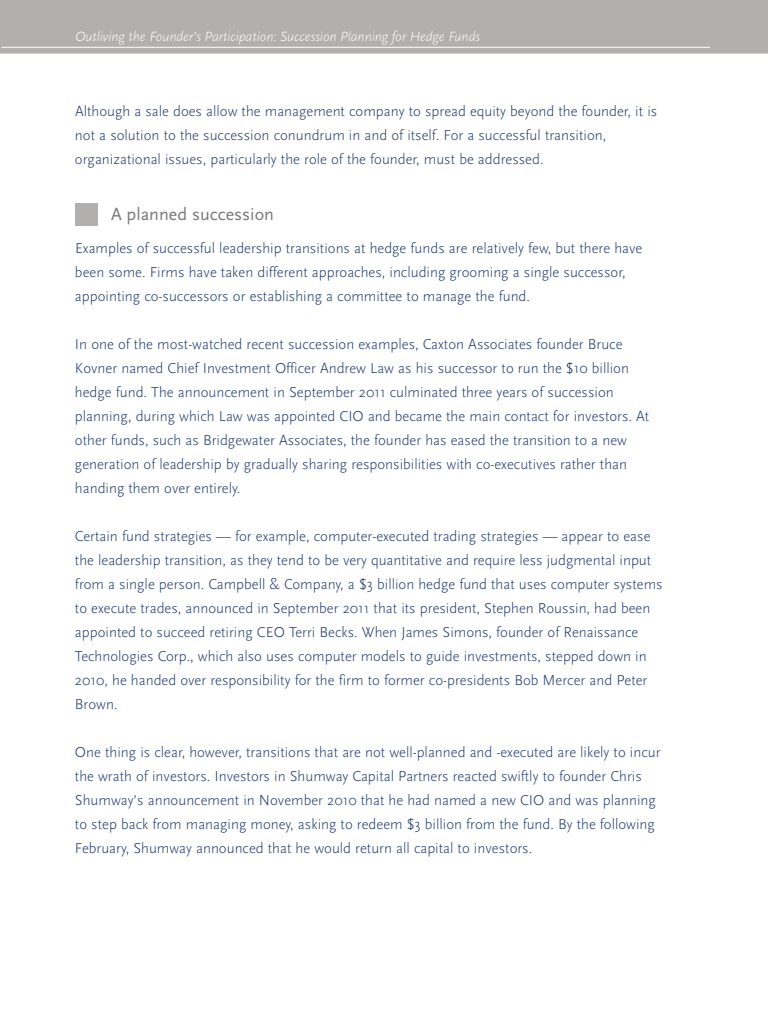
<style>
.page{position:relative;width:768px;height:1024px;background:#fff}
.page>*{position:absolute;margin:0;border:0;box-sizing:border-box;transform-origin:0 0}
.t1{font:18px "Scala Sans";color:#787979}
.t2{font:300 15px/24px "Scala Sans";color:#1b3463}
.t3{font:italic 300 14px "Scala Sans";letter-spacing:-.01em;color:#fff}
</style>
<div class="page">
<div style="left:0;top:0;width:768px;height:54px;background:#b2b0af"></div>
<hr style="left:1px;top:46px;width:709px;height:1px;background:#b2b0af">
<hr style="left:1px;top:47px;width:709px;height:1px;background:#fff">
<div style="left:75px;top:203px;width:23px;height:23px;background:#b2b0af"></div>
<p class="t3" style="left:75px;top:28px;width:407px">Outliving the Founder’s Participation: Succession Planning for Hedge Funds</p>
<p class="t2" style="left:75px;top:99px;width:584px">Although a sale does allow the management company to spread equity beyond the founder, it is not a solution to the succession conundrum in and of itself. For a successful transition, organizational issues, particularly the role of the founder, must be addressed.</p>
<p class="t1" style="left:111px;top:204px;width:165px">A planned succession</p>
<p class="t2" style="left:75px;top:236px;width:569px">Examples of successful leadership transitions at hedge funds are relatively few, but there have been some. Firms have taken different approaches, including grooming a single successor, appointing co-successors or establishing a committee to manage the fund.</p>
<p class="t2" style="left:75px;top:332px;width:576px">In one of the most-watched recent succession examples, Caxton Associates founder Bruce Kovner named Chief Investment Officer Andrew Law as his successor to run the $10 billion hedge fund. The announcement in September 2011 culminated three years of succession planning, during which Law was appointed CIO and became the main contact for investors. At other funds, such as Bridgewater Associates, the founder has eased the transition to a new generation of leadership by gradually sharing responsibilities with co-executives rather than handing them over entirely.</p>
<p class="t2" style="left:75px;top:524px;width:589px">Certain fund strategies — for example, computer-executed trading strategies — appear to ease the leadership transition, as they tend to be very quantitative and require less judgmental input from a single person. Campbell &amp; Company, a $3 billion hedge fund that uses computer systems to execute trades, announced in September 2011 that its president, Stephen Roussin, had been appointed to succeed retiring CEO Terri Becks. When James Simons, founder of Renaissance Technologies Corp., which also uses computer models to guide investments, stepped down in 2010, he handed over responsibility for the firm to former co-presidents Bob Mercer and Peter Brown.</p>
<p class="t2" style="left:75px;top:740px;width:587px">One thing is clear, however, transitions that are not well-planned and -executed are likely to incur the wrath of investors. Investors in Shumway Capital Partners reacted swiftly to founder Chris Shumway’s announcement in November 2010 that he had named a new CIO and was planning to step back from managing money, asking to redeem $3 billion from the fund. By the following February, Shumway announced that he would return all capital to investors.</p>
</div>
